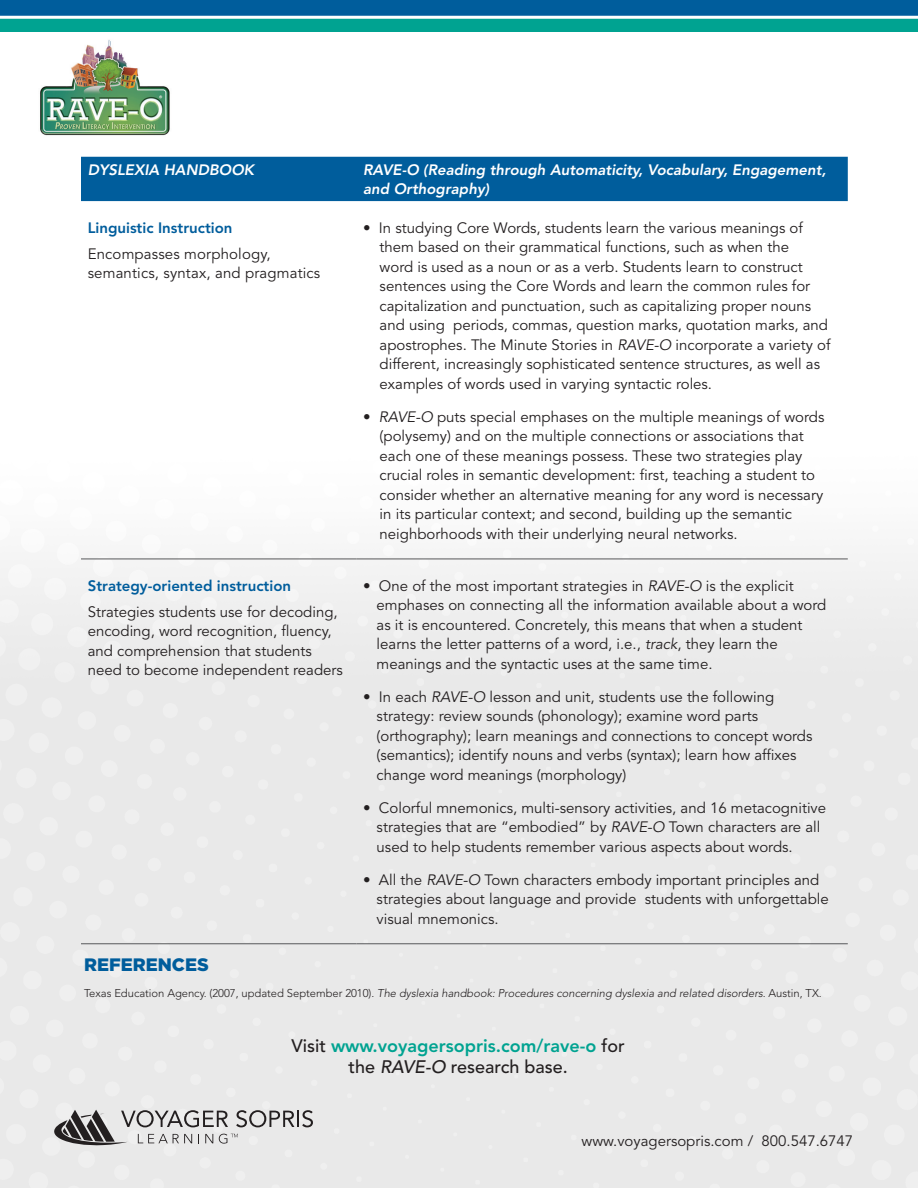
<style>
.page{position:relative;width:918px;height:1188px;background:#fff}
.page>*{position:absolute;margin:0;border:0;box-sizing:border-box;transform-origin:0 0}
.t1{font:800 18px/21px "Avenir LT Std";color:#00a391;text-align:center}
.t2{font:900 18px "Gotham";color:#005d9c}
.Intro_bullets{font:15px/19.5px "Avenir LT Std";color:#231f20}
.t3{font:italic 800 15px/19.5px "Avenir LT Std";color:#fff}
.t4{font:800 15px "Avenir LT Std";color:#005d9c}
.t5{font:italic 300 11.25px "Avenir LT Std";letter-spacing:-.005em;color:#231f20}
.s1{font-style:italic}
.s2{font-style:normal}
.s3{font-weight:500;color:#231f20}
.s4{font-weight:500;font-style:italic;color:#231f20}
</style>
<div class="page">
<img style="left:40px;top:40px;width:130px;height:96px">
<div style="left:0;top:0;width:918px;height:32px;background:#00a391"></div>
<svg style="left:0;top:0;width:918px;height:19px;background:#2877ab"></svg>
<div style="left:81px;top:157px;width:767px;height:44px;background:#005d9c"></div>
<hr style="left:81px;top:559px;width:275px;height:1px;background:#57585a">
<hr style="left:356px;top:559px;width:492px;height:1px;background:#57585a">
<hr style="left:81px;top:944px;width:275px;height:1px;background:#57585a">
<hr style="left:356px;top:944px;width:492px;height:1px;background:#57585a">
<svg style="left:54px;top:1110px;width:259px;height:36px;background:#b9b8b9"></svg>
<p class="t3" style="left:88px;top:160px;width:168px">DYSLEXIA HANDBOOK</p>
<p class="t3" style="left:363px;top:160px;width:464px">RAVE-O (Reading through Automaticity, Vocabulary, Engagement, and Orthography)</p>
<p class="t4" style="left:88px;top:219px;width:146px">Linguistic Instruction</p>
<p class="Intro_bullets" style="left:88px;top:244px;width:234px">Encompasses morphology, semantics, syntax, and pragmatics</p>
<p class="Intro_bullets" style="left:380px;top:218px;width:452px;text-indent:-16px">• In studying Core Words, students learn the various meanings of them based on their grammatical functions, such as when the<br>word is used as a noun or as a verb. Students learn to construct sentences using the Core Words and learn the common rules for capitalization and punctuation, such as capitalizing proper nouns and using periods, commas, question marks, quotation marks, and apostrophes. The Minute Stories in <span class="s1">RAVE-O</span> incorporate a variety of different, increasingly sophisticated sentence structures, as well as examples of words used in varying syntactic roles.</p>
<p class="Intro_bullets" style="left:380px;top:407px;width:446px;text-indent:-16px">• <span class="s1">RAVE-O</span> puts special emphases on the multiple meanings of words (polysemy) and on the multiple connections or associations that each one of these meanings possess. These two strategies play crucial roles in semantic development: first, teaching a student to consider whether an alternative meaning for any word is necessary in its particular context; and second, building up the semantic neighborhoods with their underlying neural networks.</p>
<p class="t4" style="left:88px;top:576px;width:205px">Strategy-oriented instruction</p>
<p class="Intro_bullets" style="left:88px;top:602px;width:257px">Strategies students use for decoding, encoding, word recognition, fluency, and comprehension that students need to become independent readers</p>
<p class="Intro_bullets" style="left:377px;top:576px;width:451px;text-indent:-14px">• One of the most important strategies in <span class="s1">RAVE-O</span> is the explicit emphases on connecting all the information available about a word as it is encountered. Concretely, this means that when a student learns the letter patterns of a word, i.e., <span class="s1">track</span>, they learn the meanings and the syntactic uses at the same time.</p>
<p class="Intro_bullets" style="left:377px;top:687px;width:437px;text-indent:-14px">• In each <span class="s1">RAVE-O</span> lesson and unit, students use the following strategy: review sounds (phonology); examine word parts (orthography); learn meanings and connections to concept words (semantics); identify nouns and verbs (syntax); learn how affixes change word meanings (morphology)</p>
<p class="Intro_bullets" style="left:377px;top:798px;width:451px;text-indent:-14px">• Colorful mnemonics, multi-sensory activities, and 16 metacognitive strategies that are “embodied” by <span class="s1">RAVE-O</span> Town characters are all used to help students remember various aspects about words.</p>
<p class="Intro_bullets" style="left:377px;top:870px;width:454px;text-indent:-14px">• All the <span class="s1">RAVE-O</span> Town characters embody important principles and strategies about language and provide students with unforgettable visual mnemonics.</p>
<p class="t2" style="left:84px;top:953px;width:126px">REFERENCES</p>
<p class="t5" style="left:84px;top:986px;width:739px"><span class="s2">Texas Education Agency. (2007, updated September 2010).</span> The dyslexia handbook: Procedures concerning dyslexia and related disorders<span class="s2">. Austin, TX.</span></p>
<p class="t1" style="left:291px;top:1035px;width:335px"><span class="s3">Visit</span> www.voyagersopris.com/rave-o <span class="s3">for the</span> <span class="s4">RAVE-O</span> <span class="s3">research base.</span></p>
<p class="Intro_bullets" style="left:582px;top:1131px;width:273px">www.voyagersopris.com / 800.547.6747</p>
</div>
